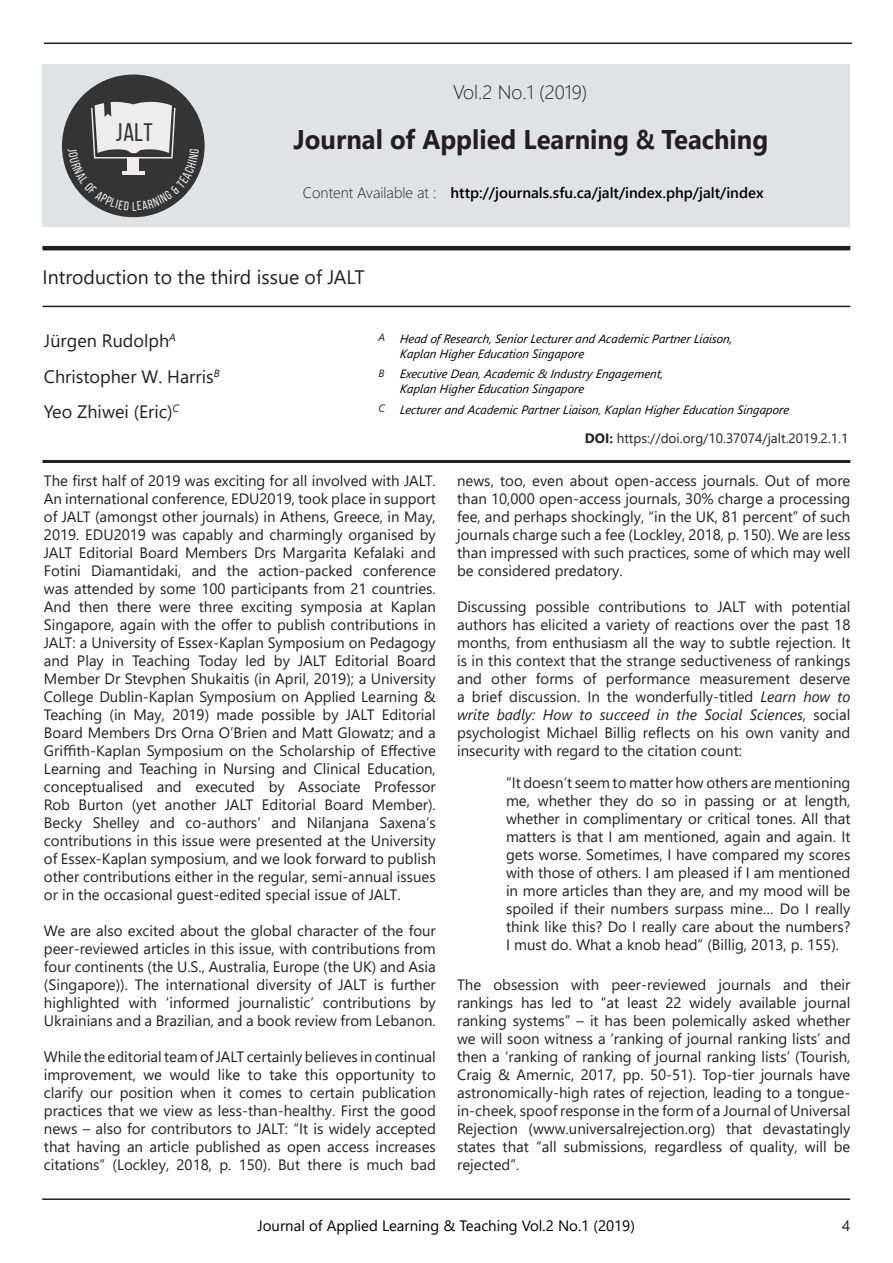
<style>
.page{position:relative;width:893px;height:1263px;background:#fff}
.page>*{position:absolute;margin:0;border:0;box-sizing:border-box;transform-origin:0 0}
.t1{font:700 27px "Segoe UI";color:#231f20;scale:.95 1}
.t2{font:25.5px "Bebas Neue";color:#343434}
.t3{font:19.5px "Segoe UI";color:#231f20}
.t4{font:300 19.5px "Segoe UI";color:#231f20}
.t5{font:18px "Segoe UI";color:#231f20}
.t6{font:15px/18px "Segoe UI";color:#231f20;text-align:justify}
.t7{font:15px "Segoe UI";color:#000}
.t8{font:600 15px "Segoe UI";color:#000}
.t9{font:300 15px "Segoe UI";color:#231f20}
.t10{font:13.5px "Segoe UI";color:#231f20}
.t11{font:italic 12px "Segoe UI";color:#000}
.t12{font:italic 10.5px "Segoe UI";color:#231f20}
.s1{font-weight:700}
.s2{font-style:italic}
</style>
<div class="page">
<hr style="left:42px;top:1198px;width:808px;height:2px;background:#231f20">
<hr style="left:43px;top:306px;width:807px;height:1px;background:#231f20">
<hr style="left:42px;top:460px;width:808px;height:3px;background:#231f20">
<hr style="left:42px;top:246px;width:808px;height:4px;background:#231f20">
<div style="left:43px;top:64px;width:807px;height:163px;background:#e1e2e4"></div>
<hr style="left:44px;top:43px;width:808px;height:1px;background:#231f20">
<div style="left:62px;top:75px;width:143px;height:142px;background:#343434;border-radius:50%"></div>
<svg style="left:68px;top:101px;width:131px;height:110px"></svg>
<p class="t2" style="left:116px;top:118px;width:38px">JALT</p>
<p class="t4" style="left:453px;top:74px;width:136px">Vol.2 No.1 (2019)</p>
<p class="t1" style="left:294px;top:114px;width:501px">Journal of Applied Learning &amp; Teaching</p>
<p class="t9" style="left:303px;top:179px;width:135px">Content Available at :</p>
<p class="t8" style="left:450px;top:179px;width:315px">http://journals.sfu.ca/jalt/index.php/jalt/index</p>
<p class="t3" style="left:43px;top:259px;width:324px">Introduction to the third issue of JALT</p>
<p class="t5" style="left:44px;top:324px;width:133px">Jürgen Rudolph<sup>A</sup></p>
<p class="t11" style="left:400px;top:327px;width:334px">Head of Research, Senior Lecturer and Academic Partner Liaison,</p>
<p class="t11" style="left:400px;top:342px;width:187px">Kaplan Higher Education Singapore</p>
<p class="t12" style="left:378px;top:328px;width:8px">A</p>
<p class="t5" style="left:44px;top:359px;width:177px">Christopher W. Harris<sup>B</sup></p>
<p class="t5" style="left:44px;top:395px;width:137px">Yeo Zhiwei (Eric)<sup>C</sup></p>
<p class="t12" style="left:378px;top:363px;width:8px">B</p>
<p class="t12" style="left:378px;top:398px;width:8px">C</p>
<p class="t11" style="left:400px;top:363px;width:265px">Executive Dean, Academic &amp; Industry Engagement,</p>
<p class="t11" style="left:400px;top:378px;width:187px">Kaplan Higher Education Singapore</p>
<p class="t11" style="left:400px;top:398px;width:392px">Lecturer and Academic Partner Liaison, Kaplan Higher Education Singapore</p>
<p class="t10" style="left:585px;top:425px;width:265px"><span class="s1">DOI:</span> https://doi.org/10.37074/jalt.2019.2.1.1</p>
<p class="t6" style="left:44px;top:470px;width:393px">The first half of 2019 was exciting for all involved with JALT.<br>An international conference, EDU2019, took place in support of JALT (amongst other journals) in Athens, Greece, in May, 2019. EDU2019 was capably and charmingly organised by JALT Editorial Board Members Drs Margarita Kefalaki and Fotini Diamantidaki, and the action-packed conference was attended by some 100 participants from 21 countries.<br>And then there were three exciting symposia at Kaplan Singapore, again with the offer to publish contributions in JALT: a University of Essex-Kaplan Symposium on Pedagogy and Play in Teaching Today led by JALT Editorial Board Member Dr Stevphen Shukaitis (in April, 2019); a University College Dublin-Kaplan Symposium on Applied Learning &amp; Teaching (in May, 2019) made possible by JALT Editorial Board Members Drs Orna O’Brien and Matt Glowatz; and a Griffith-Kaplan Symposium on the Scholarship of Effective Learning and Teaching in Nursing and Clinical Education, conceptualised and executed by Associate Professor Rob Burton (yet another JALT Editorial Board Member).<br>Becky Shelley and co-authors’ and Nilanjana Saxena’s contributions in this issue were presented at the University of Essex-Kaplan symposium, and we look forward to publish other contributions either in the regular, semi-annual issues or in the occasional guest-edited special issue of JALT.</p>
<p class="t6" style="left:44px;top:920px;width:393px">We are also excited about the global character of the four peer-reviewed articles in this issue, with contributions from four continents (the U.S., Australia, Europe (the UK) and Asia (Singapore)). The international diversity of JALT is further highlighted with ‘informed journalistic’ contributions by Ukrainians and a Brazilian, and a book review from Lebanon.</p>
<p class="t6" style="left:44px;top:1046px;width:393px">While the editorial team of JALT certainly believes in continual improvement, we would like to take this opportunity to clarify our position when it comes to certain publication practices that we view as less-than-healthy. First the good news – also for contributors to JALT: “It is widely accepted that having an article published as open access increases citations” (Lockley, 2018, p. 150). But there is much bad</p>
<p class="t6" style="left:457px;top:470px;width:395px">news, too, even about open-access journals. Out of more than 10,000 open-access journals, 30% charge a processing fee, and perhaps shockingly, “in the UK, 81 percent” of such journals charge such a fee (Lockley, 2018, p. 150). We are less than impressed with such practices, some of which may well be considered predatory.</p>
<p class="t6" style="left:457px;top:596px;width:395px">Discussing possible contributions to JALT with potential authors has elicited a variety of reactions over the past 18 months, from enthusiasm all the way to subtle rejection. It is in this context that the strange seductiveness of rankings and other forms of performance measurement deserve a brief discussion. In the wonderfully-titled <span class="s2">Learn how to write badly: How to succeed in the Social Sciences</span>, social psychologist Michael Billig reflects on his own vanity and insecurity with regard to the citation count:</p>
<p class="t6" style="left:506px;top:772px;width:346px">“It doesn’t seem to matter how others are mentioning me, whether they do so in passing or at length, whether in complimentary or critical tones. All that matters is that I am mentioned, again and again. It gets worse. Sometimes, I have compared my scores with those of others. I am pleased if I am mentioned in more articles than they are, and my mood will be spoiled if their numbers surpass mine… Do I really think like this? Do I really care about the numbers?<br>I must do. What a knob head” (Billig, 2013, p. 155).</p>
<p class="t6" style="left:457px;top:974px;width:395px">The obsession with peer-reviewed journals and their rankings has led to “at least 22 widely available journal ranking systems” – it has been polemically asked whether we will soon witness a ‘ranking of journal ranking lists’ and then a ‘ranking of ranking of journal ranking lists’ (Tourish, Craig &amp; Amernic, 2017, pp. 50-51). Top-tier journals have astronomically-high rates of rejection, leading to a tongue&shy;in-cheek, spoof response in the form of a Journal of Universal Rejection (www.universalrejection.org) that devastatingly states that “all submissions, regardless of quality, will be rejected”.</p>
<p class="t7" style="left:257px;top:1211px;width:379px">Journal of Applied Learning &amp; Teaching Vol.2 No.1 (2019)</p>
<p class="t6" style="left:842px;top:1215px;width:10px">4</p>
</div>
